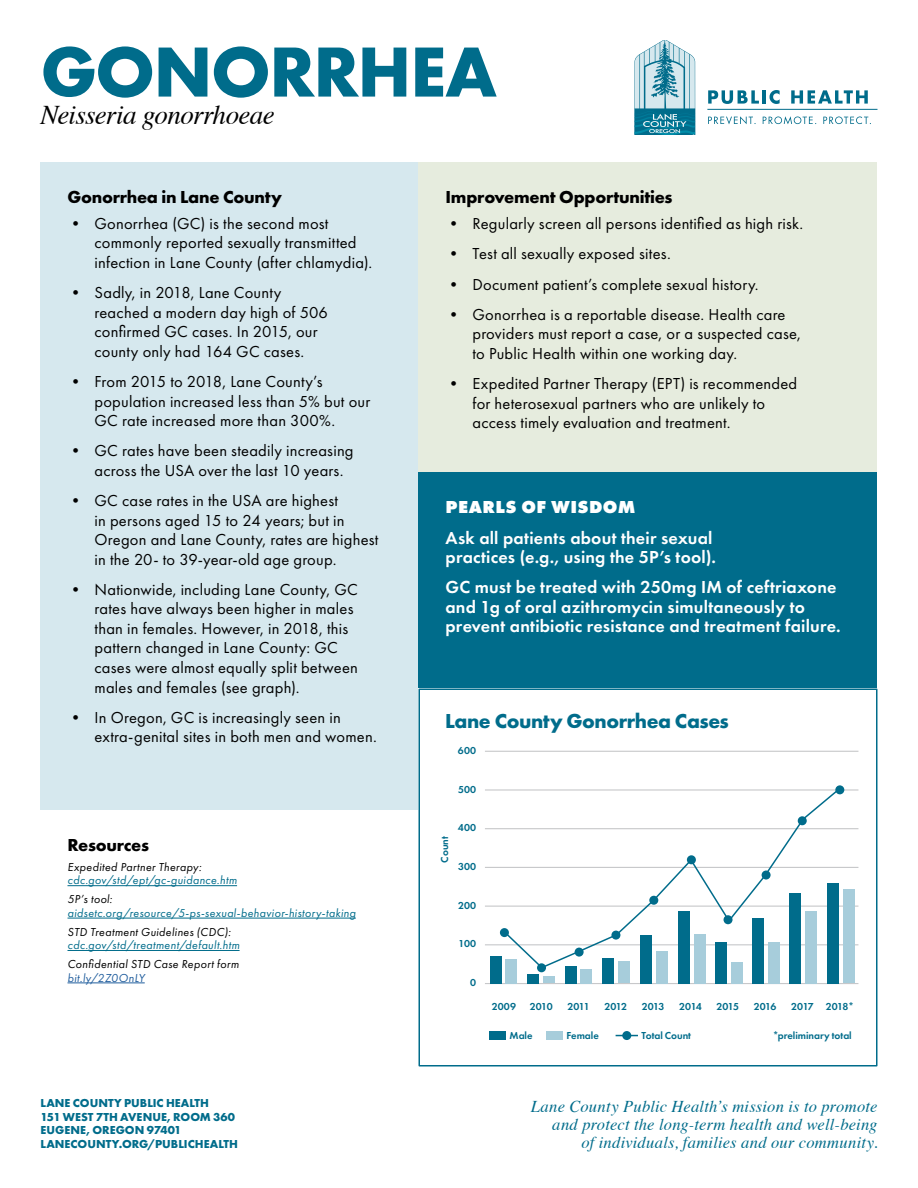
<style>
.page{position:relative;width:918px;height:1188px;background:#fff}
.page>*{position:absolute;margin:0;border:0;box-sizing:border-box;transform-origin:0 0}
.t1{font:700 73.5px "Futura PT";letter-spacing:-.025em;color:#006c8b}
.t2{font:italic 27px "Times";letter-spacing:-.025em;color:#000}
.t3{font:700 21px "Futura PT";letter-spacing:-.02em;color:#006c8b}
.t4{font:600 18px/19.5px "Futura PT";letter-spacing:.01em;color:#fff}
.t5{font:700 18px "Futura PT";letter-spacing:-.015em;color:#000}
.t6{font:800 18px "Futura PT";letter-spacing:.025em;color:#fff}
.t7{font:16.5px/19.5px "Futura PT";letter-spacing:.015em;color:#000}
.t8{font:italic 16.5px/18px "Times";letter-spacing:.01em;color:#006c8b;text-align:right}
.t9{font:italic 12px "Futura PT";letter-spacing:.025em;color:#006c8b}
.t10{font:700 12px/13.5px "Futura PT";color:#006c8b}
.t11{font:italic 12px "Futura PT";letter-spacing:.025em;color:#000}
.t12{font:italic 12px "Futura PT";letter-spacing:.03em;color:#215e9e}
.t13{font:600 10.5px "Futura PT";letter-spacing:-.005em;color:#006c8b}
.t14{font:600 10.5px "Futura PT";letter-spacing:-.05em;color:#006c8b}
</style>
<div class="page">
<div style="left:40px;top:162px;width:378px;height:648px;background:#d6e8ee"></div>
<svg style="left:635px;top:40px;width:60px;height:95px;background:#84bac9"></svg>
<svg style="left:708px;top:90px;width:51px;height:14px"></svg>
<hr style="left:762px;top:90px;width:4px;height:14px;background:#006c8b">
<svg style="left:770px;top:90px;width:10px;height:14px"></svg>
<svg style="left:791px;top:90px;width:77px;height:14px"></svg>
<hr style="left:707px;top:109px;width:170px;height:1px;background:#006c8b">
<svg style="left:708px;top:116px;width:48px;height:8px"></svg>
<svg style="left:763px;top:116px;width:53px;height:8px"></svg>
<svg style="left:823px;top:117px;width:48px;height:7px"></svg>
<hr style="left:485px;top:751px;width:373px;height:1px;background:#c7c8ca">
<hr style="left:485px;top:789px;width:373px;height:2px;background:#c7c8ca">
<hr style="left:485px;top:828px;width:373px;height:1px;background:#c7c8ca">
<hr style="left:485px;top:867px;width:373px;height:1px;background:#c7c8ca">
<hr style="left:485px;top:906px;width:373px;height:1px;background:#c7c8ca">
<hr style="left:485px;top:944px;width:373px;height:1px;background:#c7c8ca">
<hr style="left:485px;top:983px;width:373px;height:1px;background:#c7c8ca">
<div style="left:490px;top:956px;width:12px;height:27px;background:#006c8b"></div>
<div style="left:505px;top:959px;width:12px;height:24px;background:#a7cddb"></div>
<div style="left:527px;top:974px;width:12px;height:9px;background:#006c8b"></div>
<div style="left:543px;top:977px;width:11px;height:6px;background:#a7cddb"></div>
<div style="left:565px;top:966px;width:12px;height:17px;background:#006c8b"></div>
<div style="left:580px;top:969px;width:12px;height:14px;background:#a7cddb"></div>
<div style="left:602px;top:958px;width:12px;height:25px;background:#006c8b"></div>
<div style="left:618px;top:962px;width:12px;height:21px;background:#a7cddb"></div>
<div style="left:640px;top:935px;width:12px;height:48px;background:#006c8b"></div>
<div style="left:656px;top:951px;width:12px;height:32px;background:#a7cddb"></div>
<div style="left:678px;top:911px;width:12px;height:72px;background:#006c8b"></div>
<div style="left:694px;top:934px;width:11px;height:49px;background:#a7cddb"></div>
<div style="left:715px;top:942px;width:12px;height:41px;background:#006c8b"></div>
<div style="left:731px;top:962px;width:11px;height:21px;background:#a7cddb"></div>
<div style="left:752px;top:918px;width:12px;height:65px;background:#006c8b"></div>
<div style="left:768px;top:942px;width:12px;height:41px;background:#a7cddb"></div>
<div style="left:789px;top:893px;width:12px;height:90px;background:#006c8b"></div>
<div style="left:805px;top:911px;width:12px;height:72px;background:#a7cddb"></div>
<div style="left:827px;top:883px;width:12px;height:100px;background:#006c8b"></div>
<div style="left:843px;top:890px;width:12px;height:93px;background:#a7cddb"></div>
<svg style="left:502px;top:789px;width:340px;height:180px"></svg>
<div style="left:687px;top:855px;width:9px;height:9px;background:#006c8b;border-radius:50%"></div>
<div style="left:835px;top:785px;width:9px;height:9px;background:#006c8b;border-radius:50%"></div>
<div style="left:798px;top:816px;width:9px;height:9px;background:#006c8b;border-radius:50%"></div>
<div style="left:762px;top:871px;width:9px;height:9px;background:#006c8b;border-radius:50%"></div>
<div style="left:724px;top:915px;width:9px;height:9px;background:#006c8b;border-radius:50%"></div>
<div style="left:649px;top:896px;width:9px;height:9px;background:#006c8b;border-radius:50%"></div>
<div style="left:575px;top:948px;width:9px;height:9px;background:#006c8b;border-radius:50%"></div>
<div style="left:537px;top:963px;width:9px;height:9px;background:#006c8b;border-radius:50%"></div>
<div style="left:500px;top:928px;width:9px;height:9px;background:#006c8b;border-radius:50%"></div>
<div style="left:611px;top:931px;width:9px;height:9px;background:#006c8b;border-radius:50%"></div>
<div style="left:489px;top:1031px;width:16px;height:8px;background:#006c8b"></div>
<div style="left:546px;top:1031px;width:16px;height:8px;background:#a7cddb"></div>
<div style="left:622px;top:1031px;width:9px;height:9px;background:#006c8b;border-radius:50%"></div>
<svg style="left:616px;top:1035px;width:22px;height:1px"></svg>
<div style="left:418px;top:688px;width:460px;height:378px;border:2px solid #006c8b"></div>
<div style="left:418px;top:162px;width:460px;height:310px;background:#e6ecde"></div>
<div style="left:418px;top:472px;width:460px;height:216px;background:#006c8b"></div>
<hr style="left:68px;top:885px;width:169px;height:1px;background:#006c8b">
<hr style="left:68px;top:918px;width:288px;height:1px;background:#006c8b">
<hr style="left:68px;top:950px;width:172px;height:1px;background:#006c8b">
<hr style="left:68px;top:983px;width:77px;height:1px;background:#215e9e">
<h1 class="t1" style="left:40px;top:25px;width:458px">GONORRHEA</h1>
<h2 class="t2" style="left:40px;top:91px;width:236px">Neisseria gonorrhoeae</h2>
<p class="t5" style="left:68px;top:185px;width:216px">Gonorrhea in Lane County</p>
<p class="t7" style="left:94px;top:214px;width:279px;text-indent:-27px">• Gonorrhea (GC) is the second most commonly reported sexually transmitted infection in Lane County (after chlamydia).</p>
<p class="t7" style="left:94px;top:283px;width:235px;text-indent:-27px">• Sadly, in 2018, Lane County reached a modern day high of 506 confirmed GC cases. In 2015, our county only had 164 GC cases.</p>
<p class="t7" style="left:94px;top:372px;width:277px;text-indent:-27px">• From 2015 to 2018, Lane County’s population increased less than 5% but our<br>GC rate increased more than 300%.</p>
<p class="t7" style="left:94px;top:441px;width:261px;text-indent:-27px">• GC rates have been steadily increasing across the USA over the last 10 years.</p>
<p class="t7" style="left:94px;top:491px;width:286px;text-indent:-27px">• GC case rates in the USA are highest<br>in persons aged 15 to 24 years; but in Oregon and Lane County, rates are highest in the 20- to 39-year-old age group.</p>
<p class="t7" style="left:94px;top:580px;width:265px;text-indent:-27px">• Nationwide, including Lane County, GC rates have always been higher in males than in females. However, in 2018, this pattern changed in Lane County: GC cases were almost equally split between males and females (see graph).</p>
<p class="t7" style="left:94px;top:707px;width:284px;text-indent:-27px">• In Oregon, GC is increasingly seen in extra-genital sites in both men and women.</p>
<p class="t5" style="left:68px;top:833px;width:83px">Resources</p>
<p class="t11" style="left:68px;top:860px;width:136px">Expedited Partner Therapy:</p>
<p class="t9" style="left:68px;top:873px;width:171px">cdc.gov/std/ept/gc-guidance.htm</p>
<p class="t11" style="left:68px;top:892px;width:46px">5P’s tool:</p>
<p class="t9" style="left:68px;top:906px;width:290px">aidsetc.org/resource/5-ps-sexual-behavior-history-taking</p>
<p class="t11" style="left:68px;top:925px;width:165px">STD Treatment Guidelines (CDC):</p>
<p class="t9" style="left:68px;top:938px;width:174px">cdc.gov/std/treatment/default.htm</p>
<p class="t11" style="left:68px;top:957px;width:173px">Confidential STD Case Report form</p>
<p class="t12" style="left:68px;top:971px;width:79px">bit.ly/2Z0OnLY</p>
<p class="t10" style="left:40px;top:1096px;width:199px">LANE COUNTY PUBLIC HEALTH<br>151 WEST 7TH AVENUE, ROOM 360<br>EUGENE, OREGON 97401<br>LANECOUNTY.ORG/PUBLICHEALTH</p>
<p class="t5" style="left:446px;top:185px;width:229px">Improvement Opportunities</p>
<p class="t7" style="left:446px;top:214px;width:359px">• Regularly screen all persons identified as high risk.</p>
<p class="t7" style="left:446px;top:244px;width:227px">• Test all sexually exposed sites.</p>
<p class="t7" style="left:446px;top:274px;width:315px">• Document patient’s complete sexual history.</p>
<p class="t7" style="left:472px;top:305px;width:330px;text-indent:-27px">• Gonorrhea is a reportable disease. Health care providers must report a case, or a suspected case, to Public Health within one working day.</p>
<p class="t7" style="left:472px;top:374px;width:326px;text-indent:-27px">• Expedited Partner Therapy (EPT) is recommended for heterosexual partners who are unlikely to access timely evaluation and treatment.</p>
<p class="t6" style="left:446px;top:496px;width:191px">PEARLS OF WISDOM</p>
<p class="t4" style="left:445px;top:528px;width:272px">Ask all patients about their sexual practices (e.g., using the 5P’s tool).</p>
<p class="t4" style="left:445px;top:577px;width:397px">GC must be treated with 250mg IM of ceftriaxone and 1g of oral azithromycin simultaneously to prevent antibiotic resistance and treatment failure.</p>
<p class="t3" style="left:445px;top:708px;width:285px">Lane County Gonorrhea Cases</p>
<p class="t13" style="left:458px;top:744px;width:20px">600</p>
<p class="t13" style="left:458px;top:783px;width:20px">500</p>
<p class="t13" style="left:458px;top:821px;width:20px">400</p>
<p class="t13" style="left:458px;top:860px;width:20px">300</p>
<p class="t13" style="left:458px;top:899px;width:20px">200</p>
<p class="t13" style="left:459px;top:937px;width:19px">100</p>
<p class="t13" style="left:470px;top:976px;width:7px">0</p>
<p class="t13" style="left:438px;top:863px;width:28px;rotate:-90deg">Count</p>
<p class="t13" style="left:492px;top:1000px;width:26px">2009</p>
<p class="t13" style="left:530px;top:1000px;width:24px">2010</p>
<p class="t13" style="left:568px;top:1000px;width:24px">2011</p>
<p class="t13" style="left:605px;top:1000px;width:24px">2012</p>
<p class="t13" style="left:642px;top:1000px;width:24px">2013</p>
<p class="t13" style="left:679px;top:1000px;width:24px">2014</p>
<p class="t13" style="left:717px;top:1000px;width:24px">2015</p>
<p class="t13" style="left:754px;top:1000px;width:24px">2016</p>
<p class="t14" style="left:791px;top:1000px;width:64px">2017 2018*</p>
<p class="t13" style="left:510px;top:1029px;width:25px">Male</p>
<p class="t13" style="left:566px;top:1029px;width:34px">Female</p>
<p class="t13" style="left:642px;top:1029px;width:51px">Total Count</p>
<p class="t13" style="left:773px;top:1029px;width:81px">*preliminary total</p>
<p class="t8" style="left:531px;top:1096px;width:348px">Lane County Public Health’s mission is to promote and protect the long-term health and well-being<br>of individuals, families and our community.</p>
</div>
